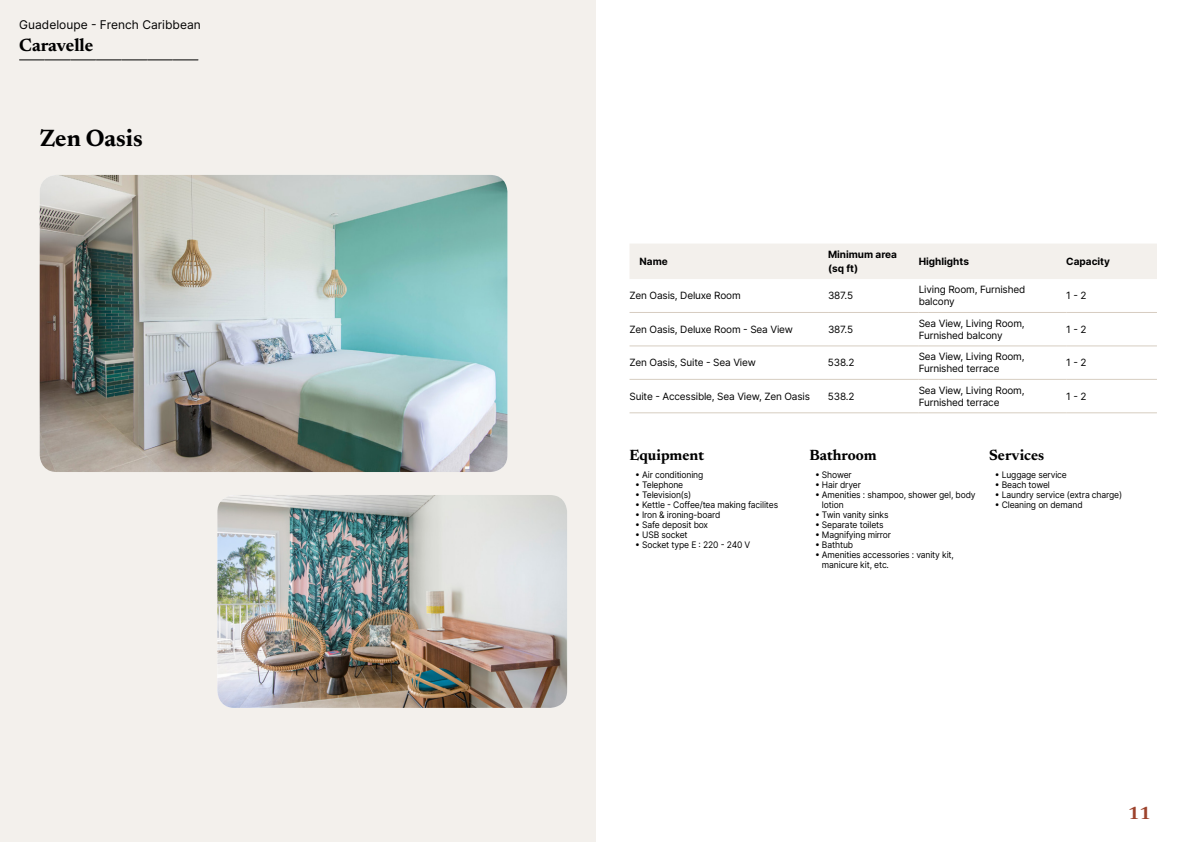
<style>
.page{position:relative;width:1191px;height:842px;background:#fff}
.page>*{position:absolute;margin:0;border:0;box-sizing:border-box;transform-origin:0 0}
.t1{font:700 24px "Newsreader 24 pt";color:#000}
.t2{font:700 18px "Newsreader 24 pt";color:#000}
.t3{font:700 18px "Newsreader 24 pt";color:#9d432c}
.t4{font:700 15px "Newsreader 24 pt";color:#000}
.t5{font:12px "Inter";color:#000}
.t6{font:10px/12px "Inter";letter-spacing:-.015em;color:#000}
.t7{font:700 10px/14px "Inter";color:#000}
.t8{font:9px/10px "Inter";letter-spacing:-.015em;color:#000;scale:.95 1}
</style>
<div class="page">
<div style="left:0;top:0;width:595px;height:842px;background:#f3f0ec"></div>
<img style="left:40px;top:175px;width:467px;height:297px">
<img style="left:217px;top:495px;width:350px;height:213px">
<svg style="left:20px;top:60px;width:178px;height:1px"></svg>
<div style="left:630px;top:244px;width:527px;height:35px;background:#f3f0ec"></div>
<hr style="left:629px;top:312px;width:199px;height:1px;background:#d7cdc1">
<hr style="left:828px;top:312px;width:90px;height:1px;background:#d7cdc1">
<hr style="left:918px;top:312px;width:148px;height:1px;background:#d7cdc1">
<hr style="left:1066px;top:312px;width:91px;height:1px;background:#d7cdc1">
<hr style="left:629px;top:345px;width:199px;height:1px;background:#d7cdc1">
<hr style="left:828px;top:345px;width:90px;height:1px;background:#d7cdc1">
<hr style="left:918px;top:345px;width:148px;height:1px;background:#d7cdc1">
<hr style="left:1066px;top:345px;width:91px;height:1px;background:#d7cdc1">
<hr style="left:629px;top:379px;width:199px;height:1px;background:#d7cdc1">
<hr style="left:828px;top:379px;width:90px;height:1px;background:#d7cdc1">
<hr style="left:918px;top:379px;width:148px;height:1px;background:#d7cdc1">
<hr style="left:1066px;top:379px;width:91px;height:1px;background:#d7cdc1">
<hr style="left:629px;top:412px;width:199px;height:1px;background:#d7cdc1">
<hr style="left:828px;top:412px;width:90px;height:1px;background:#d7cdc1">
<hr style="left:918px;top:412px;width:148px;height:1px;background:#d7cdc1">
<hr style="left:1066px;top:412px;width:91px;height:1px;background:#d7cdc1">
<h3 class="t5" style="left:19px;top:15px;width:183px">Guadeloupe - French Caribbean</h3>
<h2 class="t2" style="left:19px;top:32px;width:76px">Caravelle</h2>
<h1 class="t1" style="left:40px;top:121px;width:105px">Zen Oasis</h1>
<p class="t7" style="left:639px;top:254px;width:30px">Name</p>
<p class="t7" style="left:828px;top:247px;width:70px">Minimum area (sq ft)</p>
<p class="t7" style="left:918px;top:254px;width:52px">Highlights</p>
<p class="t7" style="left:1066px;top:254px;width:45px">Capacity</p>
<p class="t6" style="left:629px;top:289px;width:113px">Zen Oasis, Deluxe Room</p>
<p class="t6" style="left:828px;top:289px;width:27px">387.5</p>
<p class="t6" style="left:918px;top:283px;width:108px">Living Room, Furnished balcony</p>
<p class="t6" style="left:1066px;top:289px;width:22px">1 - 2</p>
<p class="t6" style="left:629px;top:323px;width:165px">Zen Oasis, Deluxe Room - Sea View</p>
<p class="t6" style="left:828px;top:323px;width:27px">387.5</p>
<p class="t6" style="left:918px;top:317px;width:107px">Sea View, Living Room,<br>Furnished balcony</p>
<p class="t6" style="left:1066px;top:323px;width:22px">1 - 2</p>
<p class="t6" style="left:629px;top:356px;width:128px">Zen Oasis, Suite - Sea View</p>
<p class="t6" style="left:828px;top:356px;width:28px">538.2</p>
<p class="t6" style="left:918px;top:350px;width:107px">Sea View, Living Room,<br>Furnished terrace</p>
<p class="t6" style="left:1066px;top:356px;width:22px">1 - 2</p>
<p class="t6" style="left:629px;top:390px;width:182px">Suite - Accessible, Sea View, Zen Oasis</p>
<p class="t6" style="left:828px;top:390px;width:28px">538.2</p>
<p class="t6" style="left:918px;top:384px;width:107px">Sea View, Living Room,<br>Furnished terrace</p>
<p class="t6" style="left:1066px;top:390px;width:22px">1 - 2</p>
<h3 class="t4" style="left:629px;top:444px;width:76px">Equipment</h3>
<p class="t8" style="left:635px;top:470px;width:73px">• Air conditioning</p>
<p class="t8" style="left:635px;top:480px;width:52px">• Telephone</p>
<p class="t8" style="left:635px;top:490px;width:61px">• Television(s)</p>
<p class="t8" style="left:635px;top:500px;width:152px">• Kettle - Coffee/tea making facilites</p>
<p class="t8" style="left:635px;top:510px;width:91px">• Iron &amp; ironing-board</p>
<p class="t8" style="left:635px;top:520px;width:78px">• Safe deposit box</p>
<p class="t8" style="left:635px;top:530px;width:57px">• USB socket</p>
<p class="t8" style="left:635px;top:540px;width:123px">• Socket type E : 220 - 240 V</p>
<h3 class="t4" style="left:809px;top:444px;width:69px">Bathroom</h3>
<p class="t8" style="left:815px;top:470px;width:40px">• Shower</p>
<p class="t8" style="left:815px;top:480px;width:50px">• Hair dryer</p>
<p class="t8" style="left:822px;top:490px;width:163px;text-indent:-7px">• Amenities : shampoo, shower gel, body lotion</p>
<p class="t8" style="left:815px;top:510px;width:79px">• Twin vanity sinks</p>
<p class="t8" style="left:815px;top:520px;width:74px">• Separate toilets</p>
<p class="t8" style="left:815px;top:530px;width:82px">• Magnifying mirror</p>
<p class="t8" style="left:815px;top:540px;width:42px">• Bathtub</p>
<p class="t8" style="left:822px;top:550px;width:140px;text-indent:-7px">• Amenities accessories : vanity kit, manicure kit, etc.</p>
<h3 class="t4" style="left:989px;top:444px;width:57px">Services</h3>
<p class="t8" style="left:994px;top:470px;width:77px">• Luggage service</p>
<p class="t8" style="left:994px;top:480px;width:59px">• Beach towel</p>
<p class="t8" style="left:994px;top:490px;width:136px">• Laundry service (extra charge)</p>
<p class="t8" style="left:994px;top:500px;width:94px">• Cleaning on demand</p>
<h2 class="t3" style="left:1128px;top:800px;width:24px">11</h2>
</div>
